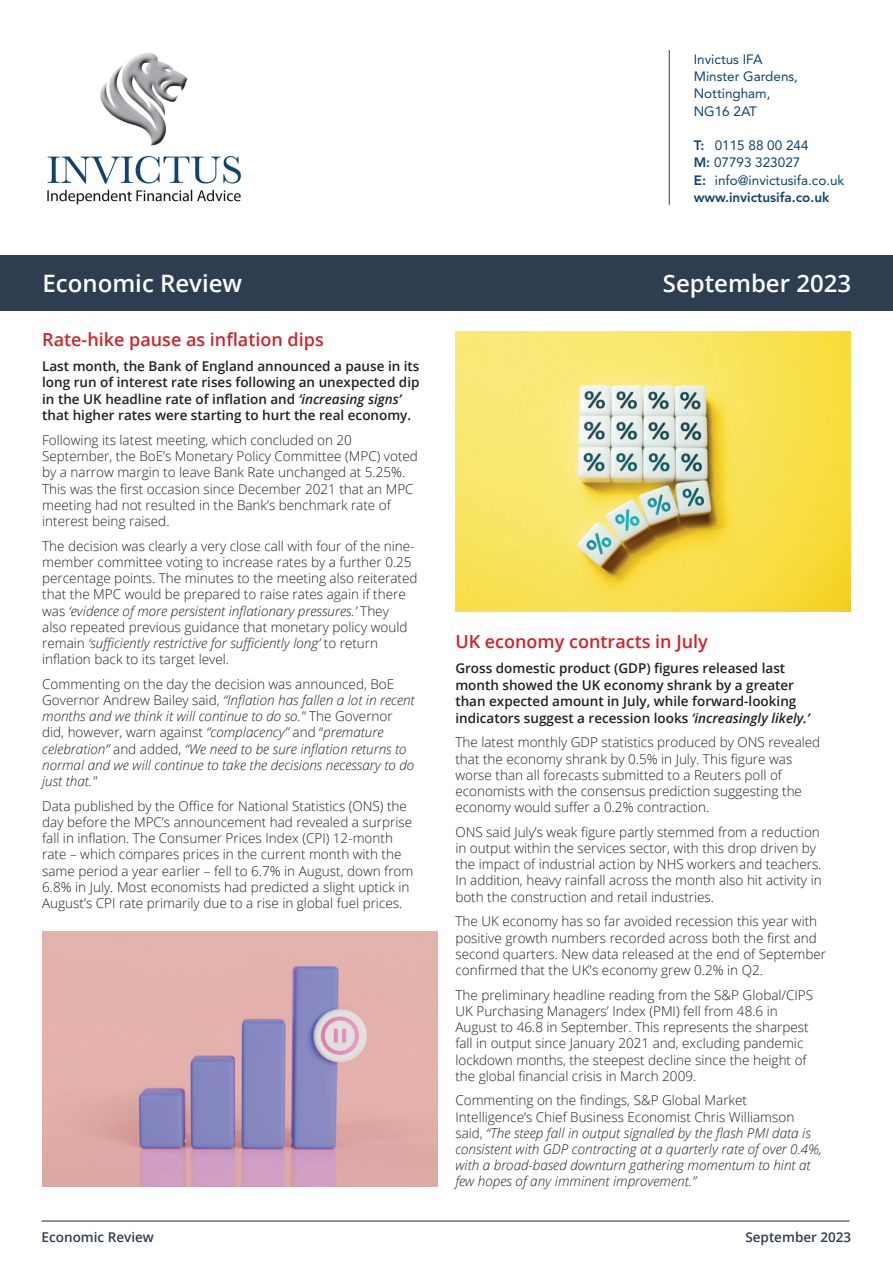
<style>
.page{position:relative;width:893px;height:1263px;background:#fff}
.page>*{position:absolute;margin:0;border:0;box-sizing:border-box;transform-origin:0 0}
.t1{font:600 24px "Open Sans";color:#fff}
.t2{font:600 18px "Open Sans";color:#d1232a}
.t3{font:300 13.5px/16.2px "Open Sans";color:#231f20}
.t4{font:italic 300 13.5px/16.2px "Open Sans";color:#231f20}
.t5{font:600 13.5px/16.5px "Open Sans";color:#231f20}
.t6{font:13.5px/17.2px "Avenir LT Std";color:#0d436b}
.t7{font:600 13.5px "Open Sans";color:#2e3d50}
.s1{font-weight:800}
.s2{font-style:italic}
.s3{font-style:normal}
</style>
<div class="page">
<hr style="left:42px;top:1220px;width:808px;height:1px;background:#2e3d50">
<div style="left:0;top:255px;width:893px;height:55px;background:#2e3d50"></div>
<img style="left:43px;top:931px;width:395px;height:255px">
<img style="left:455px;top:332px;width:395px;height:279px">
<img style="left:47px;top:53px;width:194px;height:152px">
<hr style="left:669px;top:50px;width:1px;height:155px;background:#0d436b">
<p class="t6" style="left:694px;top:50px;width:106px">Invictus IFA<br>Minster Gardens,<br>Nottingham,<br>NG16 2AT</p>
<p class="t6" style="left:694px;top:137px;width:152px"><span class="s1">T:</span> 0115 88 00 244<br><span class="s1">M:</span> 07793 323027<br><span class="s1">E:</span> info@invictusifa.co.uk <span class="s1">www.invictusifa.co.uk</span></p>
<h1 class="t1" style="left:43px;top:267px;width:201px">Economic Review</h1>
<h1 class="t1" style="left:663px;top:267px;width:190px">September 2023</h1>
<h2 class="t2" style="left:42px;top:327px;width:283px">Rate-hike pause as inflation dips</h2>
<p class="t5" style="left:42px;top:357px;width:379px">Last month, the Bank of England announced a pause in its long run of interest rate rises following an unexpected dip in the UK headline rate of inflation and <span class="s2">‘increasing signs’ </span>that higher rates were starting to hurt the real economy.</p>
<p class="t3" style="left:42px;top:432px;width:377px">Following its latest meeting, which concluded on 20<br>September, the BoE’s Monetary Policy Committee (MPC) voted by a narrow margin to leave Bank Rate unchanged at 5.25%.<br>This was the first occasion since December 2021 that an MPC meeting had not resulted in the Bank’s benchmark rate of interest being raised.</p>
<p class="t3" style="left:42px;top:537px;width:377px">The decision was clearly a very close call with four of the nine&shy;member committee voting to increase rates by a further 0.25 percentage points. The minutes to the meeting also reiterated that the MPC would be prepared to raise rates again if there was <span class="s2">‘evidence of more persistent inflationary pressures.’</span> They<br>also repeated previous guidance that monetary policy would remain <span class="s2">‘sufficiently restrictive for sufficiently long’</span> to return inflation back to its target level.</p>
<p class="t4" style="left:42px;top:675px;width:374px"><span class="s3">Commenting on the day the decision was announced, BoE Governor Andrew Bailey said,</span> “Inflation has fallen a lot in recent months and we think it will continue to do so." <span class="s3">The Governor did, however, warn against</span> “complacency” <span class="s3">and “</span>premature celebration” <span class="s3">and added,</span> “We need to be sure inflation returns to normal and we will continue to take the decisions necessary to do just that."</p>
<p class="t3" style="left:42px;top:797px;width:373px">Data published by the Office for National Statistics (ONS) the day before the MPC’s announcement had revealed a surprise fall in inflation. The Consumer Prices Index (CPI) 12-month rate – which compares prices in the current month with the same period a year earlier – fell to 6.7% in August, down from 6.8% in July. Most economists had predicted a slight uptick in August’s CPI rate primarily due to a rise in global fuel prices.</p>
<h2 class="t2" style="left:455px;top:629px;width:254px">UK economy contracts in July</h2>
<p class="t5" style="left:455px;top:660px;width:356px">Gross domestic product (GDP) figures released last month showed the UK economy shrank by a greater than expected amount in July, while forward-looking indicators suggest a recession looks <span class="s2">‘increasingly likely.’</span></p>
<p class="t3" style="left:455px;top:734px;width:366px">The latest monthly GDP statistics produced by ONS revealed that the economy shrank by 0.5% in July. This figure was worse than all forecasts submitted to a Reuters poll of economists with the consensus prediction suggesting the economy would suffer a 0.2% contraction.</p>
<p class="t3" style="left:455px;top:823px;width:368px">ONS said July’s weak figure partly stemmed from a reduction in output within the services sector, with this drop driven by the impact of industrial action by NHS workers and teachers.<br>In addition, heavy rainfall across the month also hit activity in both the construction and retail industries.</p>
<p class="t3" style="left:455px;top:913px;width:372px">The UK economy has so far avoided recession this year with positive growth numbers recorded across both the first and second quarters. New data released at the end of September confirmed that the UK's economy grew 0.2% in Q2.</p>
<p class="t3" style="left:455px;top:986px;width:359px">The preliminary headline reading from the S&amp;P Global/CIPS UK Purchasing Managers’ Index (PMI) fell from 48.6 in August to 46.8 in September. This represents the sharpest fall in output since January 2021 and, excluding pandemic lockdown months, the steepest decline since the height of the global financial crisis in March 2009.</p>
<p class="t4" style="left:455px;top:1092px;width:368px"><span class="s3">Commenting on the findings, S&amp;P Global Market Intelligence’s Chief Business Economist Chris Williamson said,</span> “The steep fall in output signalled by the flash PMI data is consistent with GDP contracting at a quarterly rate of over 0.4%, with a broad-based downturn gathering momentum to hint at few hopes of any imminent improvement.”</p>
<p class="t7" style="left:42px;top:1227px;width:114px">Economic Review</p>
<p class="t7" style="left:745px;top:1227px;width:107px">September 2023</p>
</div>
